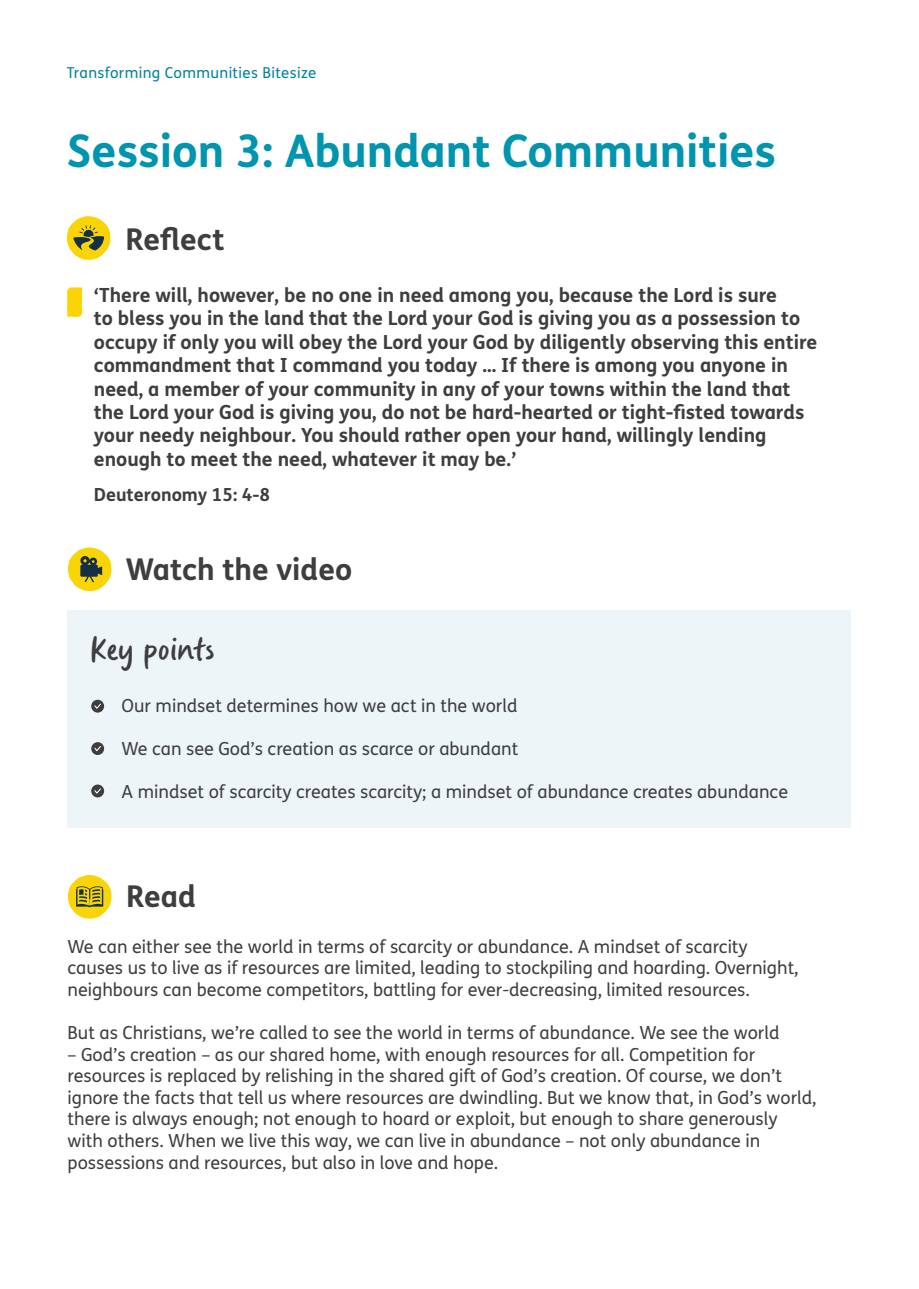
<style>
.page{position:relative;width:919px;height:1289px;background:#fff}
.page>*{position:absolute;margin:0;border:0;box-sizing:border-box;transform-origin:0 0}
.t1{font:700 45px "FS Me";color:#0095ae}
.t2{font:37.5px "Gander";color:#3e3e3f}
.t3{font:700 30px "FS Me";color:#3e3e3f}
.t4{font:700 19.5px/23.4px "FS Me";color:#3e3e3f}
.t5{font:18px/21.6px "FS Me";color:#3e3e3f}
.t6{font:700 18px "FS Me";color:#3e3e3f}
.t7{font:15px "FS Me";letter-spacing:.025em;color:#00819f}
</style>
<div class="page">
<div style="left:67px;top:610px;width:783px;height:218px;background:#eef5f8"></div>
<svg style="left:91px;top:699px;width:13px;height:13px"></svg>
<svg style="left:94px;top:703px;width:7px;height:5px"></svg>
<div style="left:91px;top:742px;width:13px;height:13px;background:#3e3e3f;border-radius:50%"></div>
<svg style="left:94px;top:746px;width:7px;height:5px"></svg>
<div style="left:91px;top:784px;width:13px;height:13px;background:#3e3e3f;border-radius:50%"></div>
<svg style="left:94px;top:788px;width:7px;height:5px"></svg>
<svg style="left:67px;top:875px;width:45px;height:43px"></svg>
<svg style="left:66px;top:216px;width:45px;height:44px"></svg>
<svg style="left:67px;top:287px;width:15px;height:30px"></svg>
<svg style="left:67px;top:547px;width:45px;height:44px"></svg>
<p class="t7" style="left:67px;top:62px;width:251px">Transforming Communities Bitesize</p>
<h1 class="t1" style="left:67px;top:116px;width:710px">Session 3: Abundant Communities</h1>
<h3 class="t3" style="left:125px;top:216px;width:101px">Reflect</h3>
<p class="t4" style="left:94px;top:282px;width:725px">‘There will, however, be no one in need among you, because the Lord is sure<br>to bless you in the land that the Lord your God is giving you as a possession to occupy if only you will obey the Lord your God by diligently observing this entire commandment that I command you today … If there is among you anyone in need, a member of your community in any of your towns within the land that the Lord your God is giving you, do not be hard-hearted or tight-fisted towards your needy neighbour. You should rather open your hand, willingly lending enough to meet the need, whatever it may be.’</p>
<p class="t6" style="left:94px;top:480px;width:178px">Deuteronomy 15: 4-8</p>
<h3 class="t3" style="left:125px;top:546px;width:228px">Watch the video</h3>
<h2 class="t2" style="left:89px;top:628px;width:127px">Key points</h2>
<p class="t5" style="left:95px;top:694px;width:424px">• Our mindset determines how we act in the world</p>
<p class="t5" style="left:95px;top:737px;width:425px">• We can see God’s creation as scarce or abundant</p>
<p class="t5" style="left:95px;top:780px;width:695px">• A mindset of scarcity creates scarcity; a mindset of abundance creates abundance</p>
<h3 class="t3" style="left:126px;top:873px;width:71px">Read</h3>
<p class="t5" style="left:68px;top:935px;width:732px">We can either see the world in terms of scarcity or abundance. A mindset of scarcity causes us to live as if resources are limited, leading to stockpiling and hoarding. Overnight, neighbours can become competitors, battling for ever-decreasing, limited resources.</p>
<p class="t5" style="left:68px;top:1021px;width:713px">But as Christians, we’re called to see the world in terms of abundance. We see the world</p>
<p class="t5" style="left:68px;top:1043px;width:750px">– God’s creation – as our shared home, with enough resources for all. Competition for resources is replaced by relishing in the shared gift of God’s creation. Of course, we don’t ignore the facts that tell us where resources are dwindling. But we know that, in God’s world, there is always enough; not enough to hoard or exploit, but enough to share generously with others. When we live this way, we can live in abundance – not only abundance in possessions and resources, but also in love and hope.</p>
</div>
